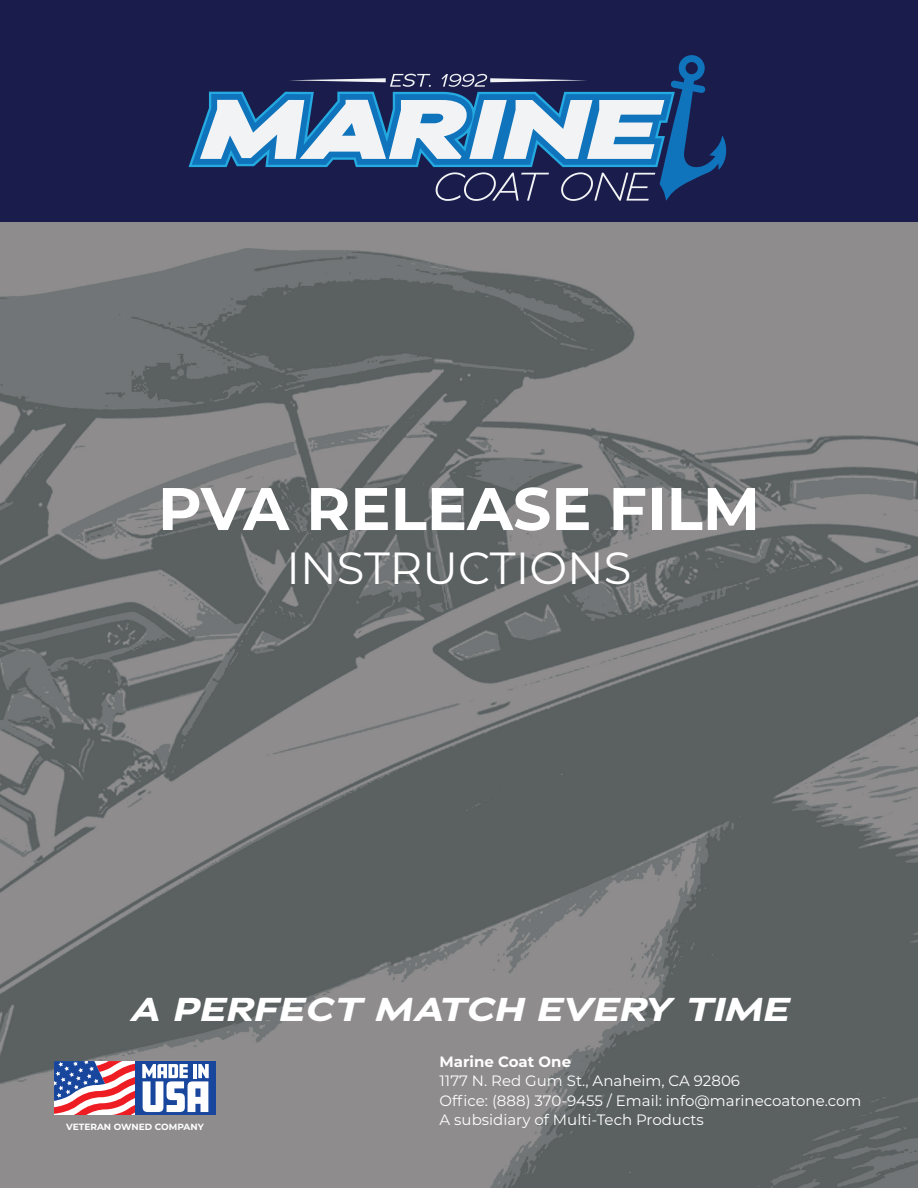
<style>
.page{position:relative;width:918px;height:1188px;background:#fff}
.page>*{position:absolute;margin:0;border:0;box-sizing:border-box;transform-origin:0 0}
.t1{font:700 60px "Montserrat";color:#fff}
.t2{font:45px "Montserrat";color:#fff}
.t3{font:italic 700 33px "Adrianna Extended";color:#fff}
.t4{font:15px/19.5px "Montserrat";color:#fff}
.t5{font:700 15px "Montserrat";color:#fff}
.t6{font:700 9px "Montserrat";color:#fff}
</style>
<div class="page">
<img style="left:0;top:221px;width:918px;height:967px">
<div style="left:0;top:0;width:918px;height:221px;background:#1a1d4c"></div>
<svg style="left:189px;top:55px;width:538px;height:146px"></svg>
<div style="left:135px;top:1061px;width:81px;height:54px;background:#18469d"></div>
<svg style="left:54px;top:1061px;width:155px;height:54px"></svg>
<h1 class="t1" style="left:158px;top:465px;width:604px">PVA RELEASE FILM</h1>
<h2 class="t2" style="left:287px;top:537px;width:346px">INSTRUCTIONS</h2>
<h3 class="t3" style="left:129px;top:987px;width:661px">A PERFECT MATCH EVERY TIME</h3>
<p class="t6" style="left:66px;top:1120px;width:139px">VETERAN OWNED COMPANY</p>
<p class="t5" style="left:440px;top:1051px;width:133px">Marine Coat One</p>
<p class="t4" style="left:440px;top:1071px;width:423px">1177 N. Red Gum St., Anaheim, CA 92806<br>Office: (888) 370-9455 / Email: info@marinecoatone.com<br>A subsidiary of Multi-Tech Products</p>
</div>
